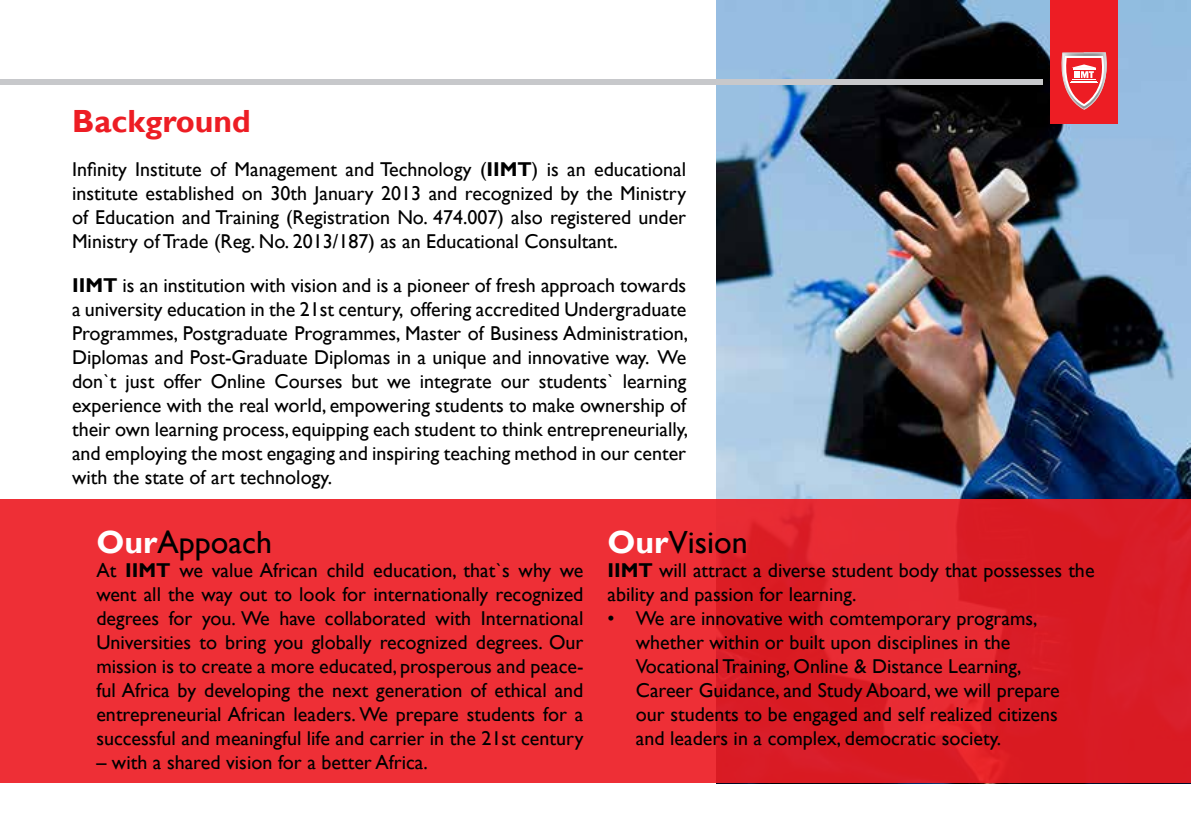
<style>
.page{position:relative;width:1191px;height:840px;background:#fff}
.page>*{position:absolute;margin:0;border:0;box-sizing:border-box;transform-origin:0 0}
.t1{font:32px "Gill Sans";color:#000}
.t2{font:700 32px "Gill Sans";color:#ed1d24}
.t3{font:20px/24px "Gill Sans";color:#000;text-align:justify}
.s1{font-weight:700}
.s2{font-weight:700;color:#fff}
</style>
<div class="page">
<img style="left:716px;top:0;width:475px;height:499px">
<div style="left:0;top:79px;width:1042px;height:6px;background:#c7c8cb"></div>
<div style="left:1050px;top:0;width:68px;height:123px;background:#ed1d24"></div>
<svg style="left:1061px;top:52px;width:46px;height:58px"></svg>
<div style="left:0;top:499px;width:1191px;height:283px;background:linear-gradient(to right,#f4343b,#db1e27)"></div>
<h1 class="t2" style="left:72px;top:101px;width:180px">Background</h1>
<p class="t3" style="left:72px;top:157px;width:615px">Infinity Institute of Management and Technology (<span class="s1">IIMT</span>) is an educational institute established on 30th January 2013 and recognized by the Ministry of Education and Training (Registration No. 474.007) also registered under Ministry of Trade (Reg. No. 2013/187) as an Educational Consultant.</p>
<p class="t3" style="left:72px;top:273px;width:617px"><span class="s1">IIMT</span> is an institution with vision and is a pioneer of fresh approach towards a university education in the 21st century, offering accredited Undergraduate Programmes, Postgraduate Programmes, Master of Business Administration, Diplomas and Post-Graduate Diplomas in a unique and innovative way. We don`t just offer Online Courses but we integrate our students` learning experience with the real world, empowering students to make ownership of their own learning process, equipping each student to think entrepreneurially, and employing the most engaging and inspiring teaching method in our center with the state of art technology.</p>
<h1 class="t1" style="left:96px;top:523px;width:177px"><span class="s2">Our</span>Appoach</h1>
<p class="t3" style="left:96px;top:558px;width:488px">At <span class="s1">IIMT</span> we value African child education, that`s why we went all the way out to look for internationally recognized degrees for you. We have collaborated with International Universities to bring you globally recognized degrees. Our mission is to create a more educated, prosperous and peace&shy;ful Africa by developing the next generation of ethical and entrepreneurial African leaders. We prepare students for a successful and meaningful life and carrier in the 21st century</p>
<p class="t3" style="left:96px;top:750px;width:333px">– with a shared vision for a better Africa.</p>
<h1 class="t1" style="left:607px;top:523px;width:142px"><span class="s2">Our</span>Vision</h1>
<p class="t3" style="left:607px;top:558px;width:488px"><span class="s1">IIMT</span> will attract a diverse student body that possesses the ability and passion for learning.</p>
<p class="t3" style="left:636px;top:606px;width:425px;text-align:left;text-indent:-28px">• We are innovative with comtemporary programs, whether within or built upon disciplines in the Vocational Training, Online &amp; Distance Learning, Career Guidance, and Study Aboard, we will prepare our students to be engaged and self realized citizens and leaders in a complex, democratic society.</p>
</div>
